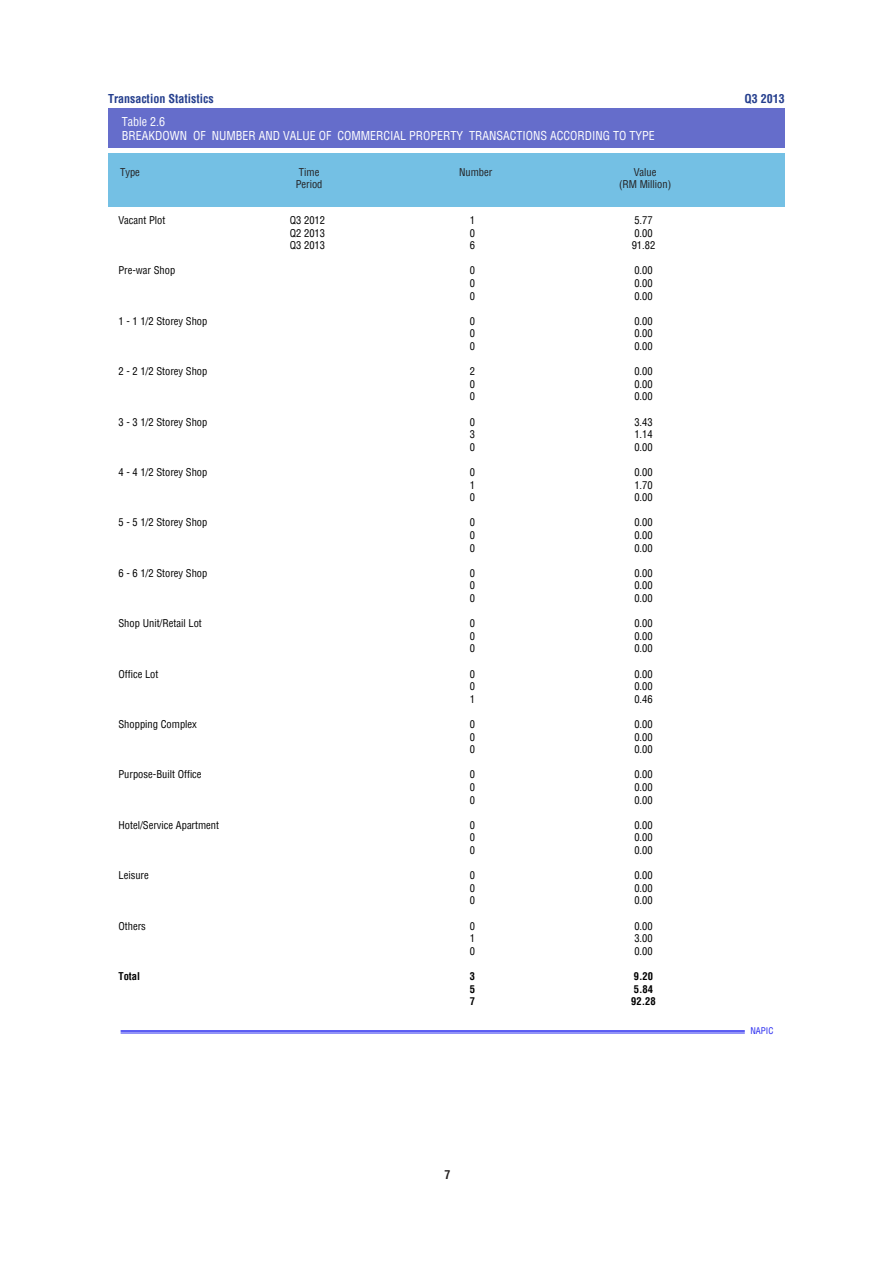
<style>
.page{position:relative;width:893px;height:1263px;background:#fff}
.page>*{position:absolute;margin:0;border:0;box-sizing:border-box;transform-origin:0 0}
.t1{font:condensed 12px "Helvetica";color:#fff}
.t2{font:700 condensed 12px "Helvetica";color:#253f8e}
.t3{font:700 condensed 12px "Helvetica";color:#231f20}
.t4{font:condensed 10.5px "Helvetica";color:#000}
.t5{font:condensed 10.5px "Helvetica";color:#231f20}
.t6{font:700 condensed 10.5px "Helvetica";color:#000}
.t7{font:condensed 9px "Helvetica";color:#282af0}
</style>
<div class="page">
<div style="left:108px;top:153px;width:677px;height:54px;background:#74c0e4"></div>
<div style="left:108px;top:108px;width:677px;height:40px;background:#656dcb"></div>
<hr style="left:121px;top:1030px;width:624px;height:2px;background:#282af0">
<hr style="left:121px;top:1033px;width:624px;height:1px;background:#282af0">
<p class="t2" style="left:108px;top:90px;width:107px">Transaction Statistics</p>
<p class="t2" style="left:745px;top:90px;width:42px">Q3 2013</p>
<p class="t1" style="left:122px;top:114px;width:45px">Table 2.6</p>
<p class="t1" style="left:122px;top:128px;width:535px">BREAKDOWN OF NUMBER AND VALUE OF COMMERCIAL PROPERTY TRANSACTIONS ACCORDING TO TYPE</p>
<p class="t5" style="left:120px;top:165px;width:21px">Type</p>
<p class="t5" style="left:299px;top:165px;width:22px">Time</p>
<p class="t5" style="left:459px;top:165px;width:35px">Number</p>
<p class="t5" style="left:634px;top:165px;width:24px">Value</p>
<p class="t5" style="left:296px;top:178px;width:28px">Period</p>
<p class="t5" style="left:619px;top:178px;width:54px">(RM Million)</p>
<p class="t4" style="left:118px;top:213px;width:48px">Vacant Plot</p>
<p class="t4" style="left:290px;top:213px;width:37px">Q3 2012</p>
<p class="t4" style="left:470px;top:213px;width:7px">1</p>
<p class="t4" style="left:634px;top:213px;width:20px">5.77</p>
<p class="t4" style="left:290px;top:226px;width:37px">Q2 2013</p>
<p class="t4" style="left:470px;top:226px;width:7px">0</p>
<p class="t4" style="left:634px;top:226px;width:20px">0.00</p>
<p class="t4" style="left:290px;top:238px;width:37px">Q3 2013</p>
<p class="t4" style="left:470px;top:238px;width:7px">6</p>
<p class="t4" style="left:632px;top:238px;width:25px">91.82</p>
<p class="t4" style="left:118px;top:264px;width:58px">Pre-war Shop</p>
<p class="t4" style="left:470px;top:264px;width:7px">0</p>
<p class="t4" style="left:634px;top:264px;width:20px">0.00</p>
<p class="t4" style="left:470px;top:276px;width:7px">0</p>
<p class="t4" style="left:634px;top:276px;width:20px">0.00</p>
<p class="t4" style="left:470px;top:289px;width:7px">0</p>
<p class="t4" style="left:634px;top:289px;width:20px">0.00</p>
<p class="t4" style="left:118px;top:314px;width:90px">1 - 1 1/2 Storey Shop</p>
<p class="t4" style="left:470px;top:314px;width:7px">0</p>
<p class="t4" style="left:634px;top:314px;width:20px">0.00</p>
<p class="t4" style="left:470px;top:327px;width:7px">0</p>
<p class="t4" style="left:634px;top:327px;width:20px">0.00</p>
<p class="t4" style="left:470px;top:339px;width:7px">0</p>
<p class="t4" style="left:634px;top:339px;width:20px">0.00</p>
<p class="t4" style="left:118px;top:364px;width:90px">2 - 2 1/2 Storey Shop</p>
<p class="t4" style="left:470px;top:364px;width:7px">2</p>
<p class="t4" style="left:634px;top:364px;width:20px">0.00</p>
<p class="t4" style="left:470px;top:377px;width:7px">0</p>
<p class="t4" style="left:634px;top:377px;width:20px">0.00</p>
<p class="t4" style="left:470px;top:390px;width:7px">0</p>
<p class="t4" style="left:634px;top:390px;width:20px">0.00</p>
<p class="t4" style="left:118px;top:415px;width:90px">3 - 3 1/2 Storey Shop</p>
<p class="t4" style="left:470px;top:415px;width:7px">0</p>
<p class="t4" style="left:634px;top:415px;width:20px">3.43</p>
<p class="t4" style="left:470px;top:427px;width:7px">3</p>
<p class="t4" style="left:634px;top:427px;width:20px">1.14</p>
<p class="t4" style="left:470px;top:440px;width:7px">0</p>
<p class="t4" style="left:634px;top:440px;width:20px">0.00</p>
<p class="t4" style="left:118px;top:465px;width:90px">4 - 4 1/2 Storey Shop</p>
<p class="t4" style="left:470px;top:465px;width:7px">0</p>
<p class="t4" style="left:634px;top:465px;width:20px">0.00</p>
<p class="t4" style="left:470px;top:478px;width:7px">1</p>
<p class="t4" style="left:634px;top:478px;width:20px">1.70</p>
<p class="t4" style="left:470px;top:490px;width:7px">0</p>
<p class="t4" style="left:634px;top:490px;width:20px">0.00</p>
<p class="t4" style="left:118px;top:516px;width:90px">5 - 5 1/2 Storey Shop</p>
<p class="t4" style="left:470px;top:516px;width:7px">0</p>
<p class="t4" style="left:634px;top:516px;width:20px">0.00</p>
<p class="t4" style="left:470px;top:528px;width:7px">0</p>
<p class="t4" style="left:634px;top:528px;width:20px">0.00</p>
<p class="t4" style="left:470px;top:541px;width:7px">0</p>
<p class="t4" style="left:634px;top:541px;width:20px">0.00</p>
<p class="t4" style="left:118px;top:566px;width:90px">6 - 6 1/2 Storey Shop</p>
<p class="t4" style="left:470px;top:566px;width:7px">0</p>
<p class="t4" style="left:634px;top:566px;width:20px">0.00</p>
<p class="t4" style="left:470px;top:579px;width:7px">0</p>
<p class="t4" style="left:634px;top:579px;width:20px">0.00</p>
<p class="t4" style="left:470px;top:591px;width:7px">0</p>
<p class="t4" style="left:634px;top:591px;width:20px">0.00</p>
<p class="t4" style="left:118px;top:616px;width:85px">Shop Unit/Retail Lot</p>
<p class="t4" style="left:470px;top:616px;width:7px">0</p>
<p class="t4" style="left:634px;top:616px;width:20px">0.00</p>
<p class="t4" style="left:470px;top:629px;width:7px">0</p>
<p class="t4" style="left:634px;top:629px;width:20px">0.00</p>
<p class="t4" style="left:470px;top:642px;width:7px">0</p>
<p class="t4" style="left:634px;top:642px;width:20px">0.00</p>
<p class="t4" style="left:118px;top:667px;width:41px">Office Lot</p>
<p class="t4" style="left:470px;top:667px;width:7px">0</p>
<p class="t4" style="left:634px;top:667px;width:20px">0.00</p>
<p class="t4" style="left:470px;top:679px;width:7px">0</p>
<p class="t4" style="left:634px;top:679px;width:20px">0.00</p>
<p class="t4" style="left:470px;top:692px;width:7px">1</p>
<p class="t4" style="left:634px;top:692px;width:20px">0.46</p>
<p class="t4" style="left:118px;top:717px;width:80px">Shopping Complex</p>
<p class="t4" style="left:470px;top:717px;width:7px">0</p>
<p class="t4" style="left:634px;top:717px;width:20px">0.00</p>
<p class="t4" style="left:470px;top:730px;width:7px">0</p>
<p class="t4" style="left:634px;top:730px;width:20px">0.00</p>
<p class="t4" style="left:470px;top:742px;width:7px">0</p>
<p class="t4" style="left:634px;top:742px;width:20px">0.00</p>
<p class="t4" style="left:118px;top:768px;width:85px">Purpose-Built Office</p>
<p class="t4" style="left:470px;top:768px;width:7px">0</p>
<p class="t4" style="left:634px;top:768px;width:20px">0.00</p>
<p class="t4" style="left:470px;top:780px;width:7px">0</p>
<p class="t4" style="left:634px;top:780px;width:20px">0.00</p>
<p class="t4" style="left:470px;top:793px;width:7px">0</p>
<p class="t4" style="left:634px;top:793px;width:20px">0.00</p>
<p class="t4" style="left:118px;top:818px;width:102px">Hotel/Service Apartment</p>
<p class="t4" style="left:470px;top:818px;width:7px">0</p>
<p class="t4" style="left:634px;top:818px;width:20px">0.00</p>
<p class="t4" style="left:470px;top:831px;width:7px">0</p>
<p class="t4" style="left:634px;top:831px;width:20px">0.00</p>
<p class="t4" style="left:470px;top:843px;width:7px">0</p>
<p class="t4" style="left:634px;top:843px;width:20px">0.00</p>
<p class="t4" style="left:118px;top:868px;width:32px">Leisure</p>
<p class="t4" style="left:470px;top:868px;width:7px">0</p>
<p class="t4" style="left:634px;top:868px;width:20px">0.00</p>
<p class="t4" style="left:470px;top:881px;width:7px">0</p>
<p class="t4" style="left:634px;top:881px;width:20px">0.00</p>
<p class="t4" style="left:470px;top:894px;width:7px">0</p>
<p class="t4" style="left:634px;top:894px;width:20px">0.00</p>
<p class="t4" style="left:118px;top:919px;width:29px">Others</p>
<p class="t4" style="left:470px;top:919px;width:7px">0</p>
<p class="t4" style="left:634px;top:919px;width:20px">0.00</p>
<p class="t4" style="left:470px;top:931px;width:7px">1</p>
<p class="t4" style="left:634px;top:931px;width:20px">3.00</p>
<p class="t4" style="left:470px;top:944px;width:7px">0</p>
<p class="t4" style="left:634px;top:944px;width:20px">0.00</p>
<p class="t6" style="left:118px;top:969px;width:23px">Total</p>
<p class="t6" style="left:470px;top:969px;width:7px">3</p>
<p class="t6" style="left:634px;top:969px;width:21px">9.20</p>
<p class="t6" style="left:470px;top:982px;width:7px">5</p>
<p class="t6" style="left:634px;top:982px;width:21px">5.84</p>
<p class="t6" style="left:470px;top:994px;width:7px">7</p>
<p class="t6" style="left:631px;top:994px;width:26px">92.28</p>
<p class="t3" style="left:445px;top:1167px;width:7px">7</p>
<p class="t7" style="left:750px;top:1025px;width:25px">NAPIC</p>
</div>
